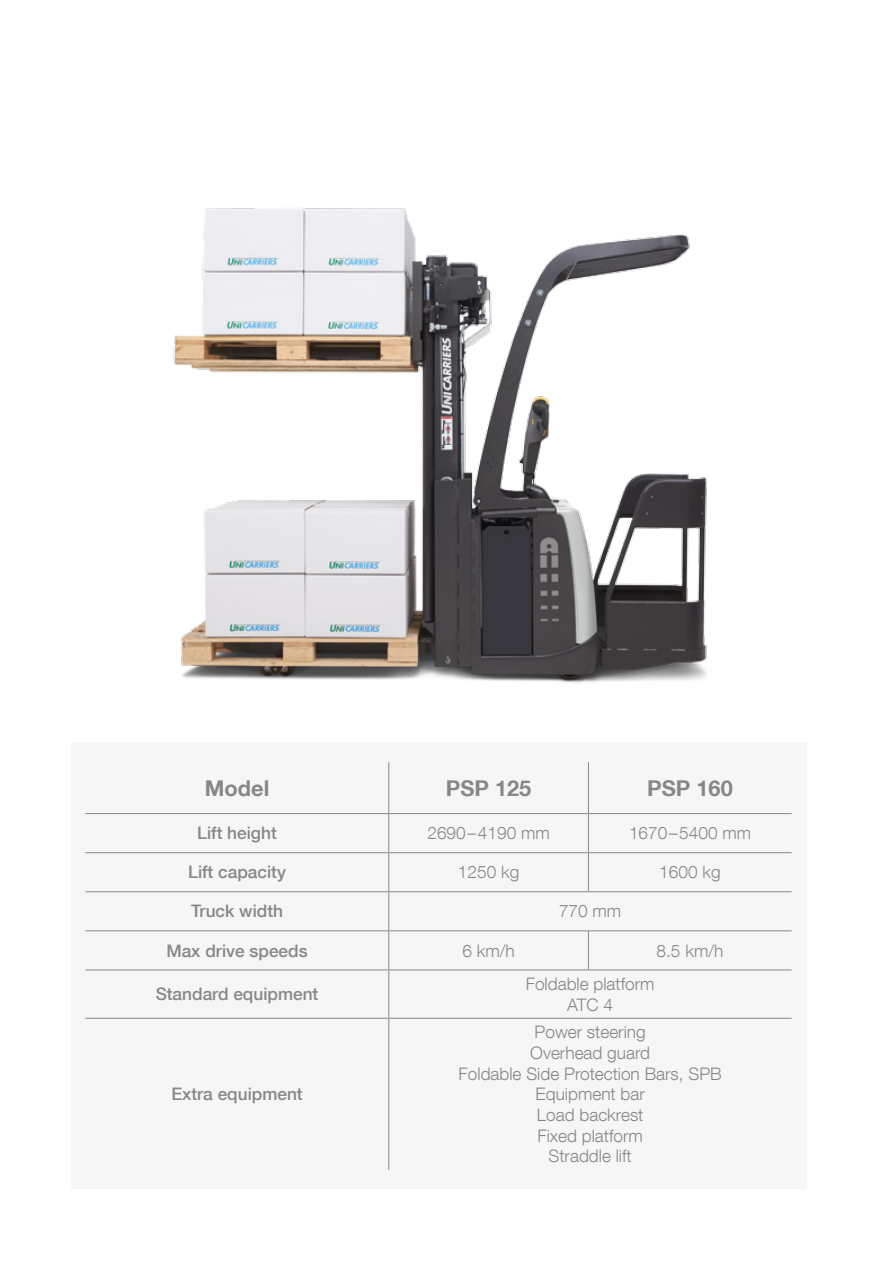
<style>
.page{position:relative;width:885px;height:1263px;background:#fff}
.page>*{position:absolute;margin:0;border:0;box-sizing:border-box;transform-origin:0 0}
.t1{font:700 21.75px "Helvetica Neue LT Com";color:#878786}
.t2{font:300 17.25px/20.7px "Helvetica Neue LT Com";color:#878786;text-align:center}
.t3{font:500 17.25px "Helvetica Neue LT Com";color:#878786}
</style>
<div class="page">
<div style="left:72px;top:742px;width:734px;height:446px;background:#f6f6f6"></div>
<hr style="left:85px;top:813px;width:304px;height:1px;background:#878786">
<hr style="left:389px;top:813px;width:199px;height:1px;background:#878786">
<hr style="left:588px;top:813px;width:203px;height:1px;background:#878786">
<hr style="left:85px;top:852px;width:304px;height:1px;background:#878786">
<hr style="left:389px;top:852px;width:199px;height:1px;background:#878786">
<hr style="left:588px;top:852px;width:203px;height:1px;background:#878786">
<hr style="left:85px;top:891px;width:304px;height:1px;background:#878786">
<hr style="left:389px;top:891px;width:199px;height:1px;background:#878786">
<hr style="left:588px;top:891px;width:203px;height:1px;background:#878786">
<hr style="left:85px;top:930px;width:304px;height:1px;background:#878786">
<hr style="left:389px;top:930px;width:199px;height:1px;background:#878786">
<hr style="left:588px;top:930px;width:203px;height:1px;background:#878786">
<hr style="left:85px;top:969px;width:304px;height:1px;background:#878786">
<hr style="left:389px;top:969px;width:199px;height:1px;background:#878786">
<hr style="left:588px;top:969px;width:203px;height:1px;background:#878786">
<hr style="left:85px;top:1018px;width:304px;height:1px;background:#878786">
<hr style="left:389px;top:1018px;width:199px;height:1px;background:#878786">
<hr style="left:588px;top:1018px;width:203px;height:1px;background:#878786">
<hr style="left:388px;top:814px;width:1px;height:38px;background:#878786">
<hr style="left:388px;top:853px;width:1px;height:38px;background:#878786">
<hr style="left:388px;top:892px;width:1px;height:38px;background:#878786">
<hr style="left:388px;top:931px;width:1px;height:38px;background:#878786">
<hr style="left:388px;top:970px;width:1px;height:48px;background:#878786">
<hr style="left:388px;top:1019px;width:1px;height:151px;background:#878786">
<hr style="left:588px;top:762px;width:1px;height:51px;background:#878786">
<hr style="left:588px;top:814px;width:1px;height:38px;background:#878786">
<hr style="left:588px;top:853px;width:1px;height:38px;background:#878786">
<hr style="left:588px;top:931px;width:1px;height:38px;background:#878786">
<hr style="left:388px;top:762px;width:1px;height:51px;background:#878786">
<img style="left:173px;top:208px;width:534px;height:475px">
<p class="t1" style="left:205px;top:774px;width:66px">Model</p>
<p class="t1" style="left:446px;top:774px;width:87px">PSP 125</p>
<p class="t1" style="left:647px;top:774px;width:87px">PSP 160</p>
<p class="t3" style="left:197px;top:823px;width:81px">Lift height</p>
<p class="t2" style="left:427px;top:822px;width:124px">2690–4190 mm</p>
<p class="t2" style="left:629px;top:822px;width:123px">1670–5400 mm</p>
<p class="t3" style="left:188px;top:862px;width:99px">Lift capacity</p>
<p class="t2" style="left:458px;top:861px;width:63px">1250 kg</p>
<p class="t2" style="left:659px;top:861px;width:63px">1600 kg</p>
<p class="t3" style="left:191px;top:901px;width:94px">Truck width</p>
<p class="t2" style="left:559px;top:901px;width:64px">770 mm</p>
<p class="t3" style="left:166px;top:940px;width:143px">Max drive speeds</p>
<p class="t2" style="left:462px;top:940px;width:54px">6 km/h</p>
<p class="t2" style="left:656px;top:940px;width:68px">8.5 km/h</p>
<p class="t3" style="left:156px;top:984px;width:164px">Standard equipment</p>
<p class="t2" style="left:525px;top:973px;width:130px">Foldable platform<br>ATC 4</p>
<p class="t3" style="left:171px;top:1084px;width:133px">Extra equipment</p>
<p class="t2" style="left:458px;top:1021px;width:265px">Power steering<br>Overhead guard<br>Foldable Side Protection Bars, SPB<br>Equipment bar<br>Load backrest<br>Fixed platform<br>Straddle lift</p>
</div>
